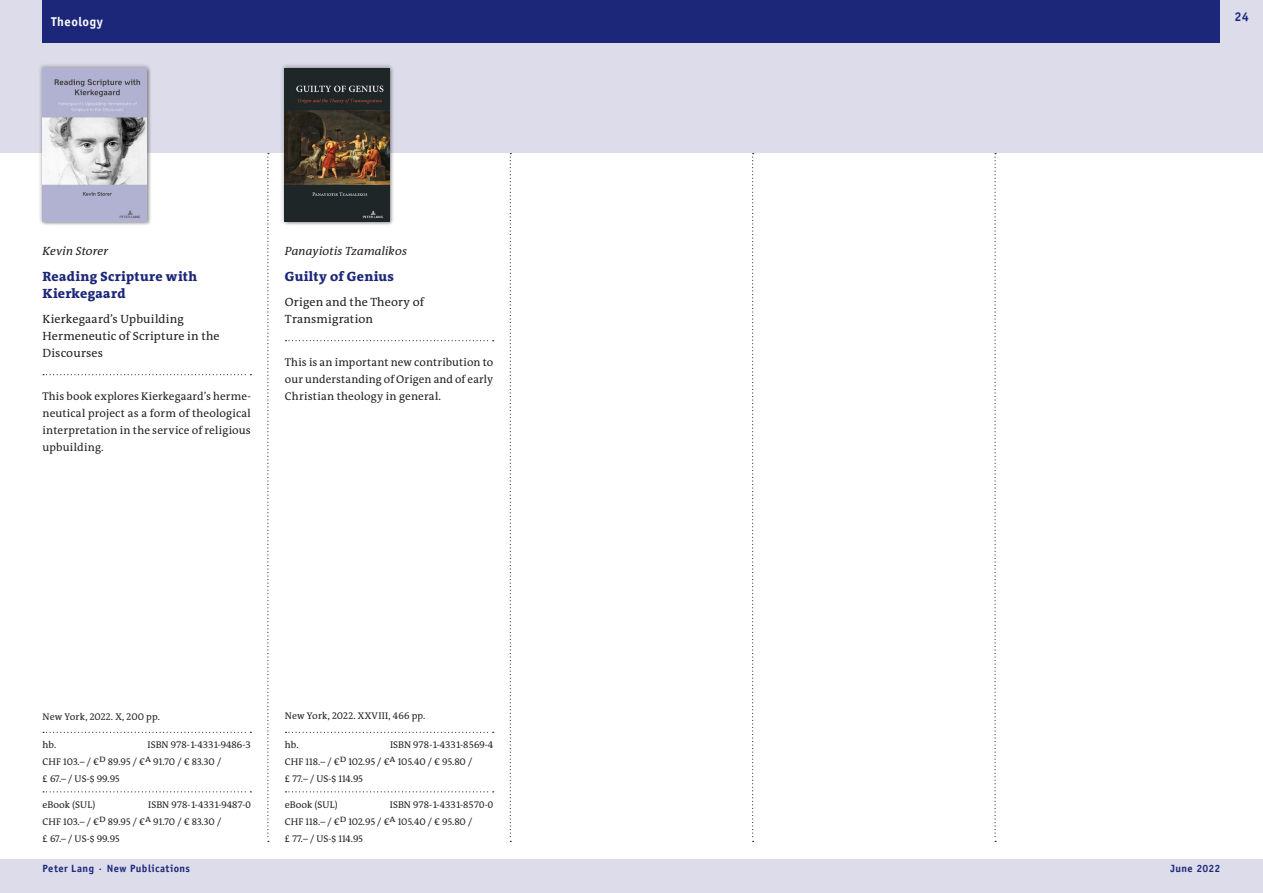
<style>
.page{position:relative;width:1263px;height:893px;background:#fff}
.page>*{position:absolute;margin:0;border:0;box-sizing:border-box;transform-origin:0 0}
._110___Titel{font:800 13.5px/17px "The Antiqua B W8";letter-spacing:.02em;color:#1d2779}
.Subjects{font:700 12.75px "Officina Sans";letter-spacing:.035em;color:#fff}
.t1{font:700 12.75px "Officina Sans";color:#1d2779}
._120___Untertitel{font:12px/17px "The Antiqua B W5 Plain";letter-spacing:.01em;color:#231f20}
._100___Autor{font:italic 12px "The Antiqua B W5 Plain";letter-spacing:.01em;color:#231f20}
._300___Werbetext__FK{font:11.25px/17px "The Antiqua B W5 Plain";letter-spacing:.015em;color:#231f20;text-align:justify}
.t2{font:700 10.5px "Officina Sans";letter-spacing:.04em;color:#1d2779}
._230___Preise{font:9.75px/17px "The Antiqua B W5 Plain";color:#231f20}
._220___ISBN{font:9.75px "The Antiqua B W5 Plain";color:#231f20}
._200___Ort_Jahr_Umfa{font:9.75px "The Antiqua B W5 Plain";letter-spacing:.015em;color:#231f20}
</style>
<div class="page">
<div style="left:0;top:0;width:1263px;height:153px;background:#dcdceb"></div>
<div style="left:0;top:859px;width:1263px;height:34px;background:#dcdceb"></div>
<svg style="left:267px;top:153px;width:2px;height:689px"></svg>
<svg style="left:510px;top:153px;width:1px;height:689px"></svg>
<svg style="left:752px;top:153px;width:2px;height:689px"></svg>
<svg style="left:994px;top:153px;width:2px;height:689px"></svg>
<div style="left:43px;top:0;width:1177px;height:43px;background:#1d2779"></div>
<div style="left:280px;top:63px;width:114px;height:163px;background:#231f20;opacity:.3"></div>
<img style="left:285px;top:68px;width:104px;height:153px">
<div style="left:37px;top:63px;width:115px;height:163px;background:#231f20;opacity:.3"></div>
<img style="left:43px;top:68px;width:104px;height:153px">
<svg style="left:285px;top:732px;width:209px;height:1px"></svg>
<svg style="left:285px;top:791px;width:209px;height:1px"></svg>
<svg style="left:285px;top:340px;width:209px;height:1px"></svg>
<svg style="left:43px;top:732px;width:208px;height:1px"></svg>
<svg style="left:43px;top:791px;width:208px;height:1px"></svg>
<svg style="left:43px;top:374px;width:208px;height:1px"></svg>
<p class="Subjects" style="left:51px;top:13px;width:53px">Theology</p>
<p class="_100___Autor" style="left:43px;top:243px;width:67px">Kevin Storer</p>
<p class="_110___Titel" style="left:43px;top:268px;width:156px">Reading Scripture with<br>Kierkegaard</p>
<p class="_120___Untertitel" style="left:43px;top:311px;width:179px">Kierkegaard’s Upbuilding<br>Hermeneutic of Scripture in the<br>Discourses</p>
<p class="_300___Werbetext__FK" style="left:43px;top:387px;width:210px">This book explores Kierkegaard’s herme&shy;neutical project as a form of theological interpretation in the service of religious upbuilding.</p>
<p class="_100___Autor" style="left:285px;top:243px;width:124px">Panayiotis Tzamalikos</p>
<p class="_110___Titel" style="left:285px;top:268px;width:111px">Guilty of Genius</p>
<p class="_120___Untertitel" style="left:285px;top:294px;width:140px">Origen and the Theory of<br>Transmigration</p>
<p class="_300___Werbetext__FK" style="left:285px;top:353px;width:210px">This is an important new contribution to our understanding of Origen and of early Christian theology in general.</p>
<p class="t1" style="left:1234px;top:9px;width:16px">24</p>
<p class="_200___Ort_Jahr_Umfa" style="left:43px;top:710px;width:119px">New York, 2022. X, 200 pp.</p>
<p class="_220___ISBN" style="left:43px;top:739px;width:15px">hb.</p>
<p class="_220___ISBN" style="left:148px;top:739px;width:105px">ISBN 978-1-4331-9486-3</p>
<p class="_230___Preise" style="left:43px;top:754px;width:180px">CHF 103.– / €D 89.95 / €A 91.70 / € 83.30 / £ 67.– / US-$ 99.95</p>
<p class="_220___ISBN" style="left:43px;top:798px;width:54px">eBook (SUL)</p>
<p class="_220___ISBN" style="left:148px;top:798px;width:104px">ISBN 978-1-4331-9487-0</p>
<p class="_230___Preise" style="left:43px;top:813px;width:180px">CHF 103.– / €D 89.95 / €A 91.70 / € 83.30 / £ 67.– / US-$ 99.95</p>
<p class="_200___Ort_Jahr_Umfa" style="left:285px;top:709px;width:142px">New York, 2022. XXVIII, 466 pp.</p>
<p class="_220___ISBN" style="left:285px;top:739px;width:15px">hb.</p>
<p class="_220___ISBN" style="left:390px;top:739px;width:105px">ISBN 978-1-4331-8569-4</p>
<p class="_230___Preise" style="left:285px;top:754px;width:189px">CHF 118.– / €D 102.95 / €A 105.40 / € 95.80 / £ 77.– / US-$ 114.95</p>
<p class="_220___ISBN" style="left:285px;top:798px;width:54px">eBook (SUL)</p>
<p class="_220___ISBN" style="left:390px;top:798px;width:105px">ISBN 978-1-4331-8570-0</p>
<p class="_230___Preise" style="left:285px;top:813px;width:189px">CHF 118.– / €D 102.95 / €A 105.40 / € 95.80 / £ 77.– / US-$ 114.95</p>
<p class="t2" style="left:43px;top:862px;width:149px">Peter Lang · New Publications</p>
<p class="t2" style="left:1170px;top:862px;width:51px">June 2022</p>
</div>
